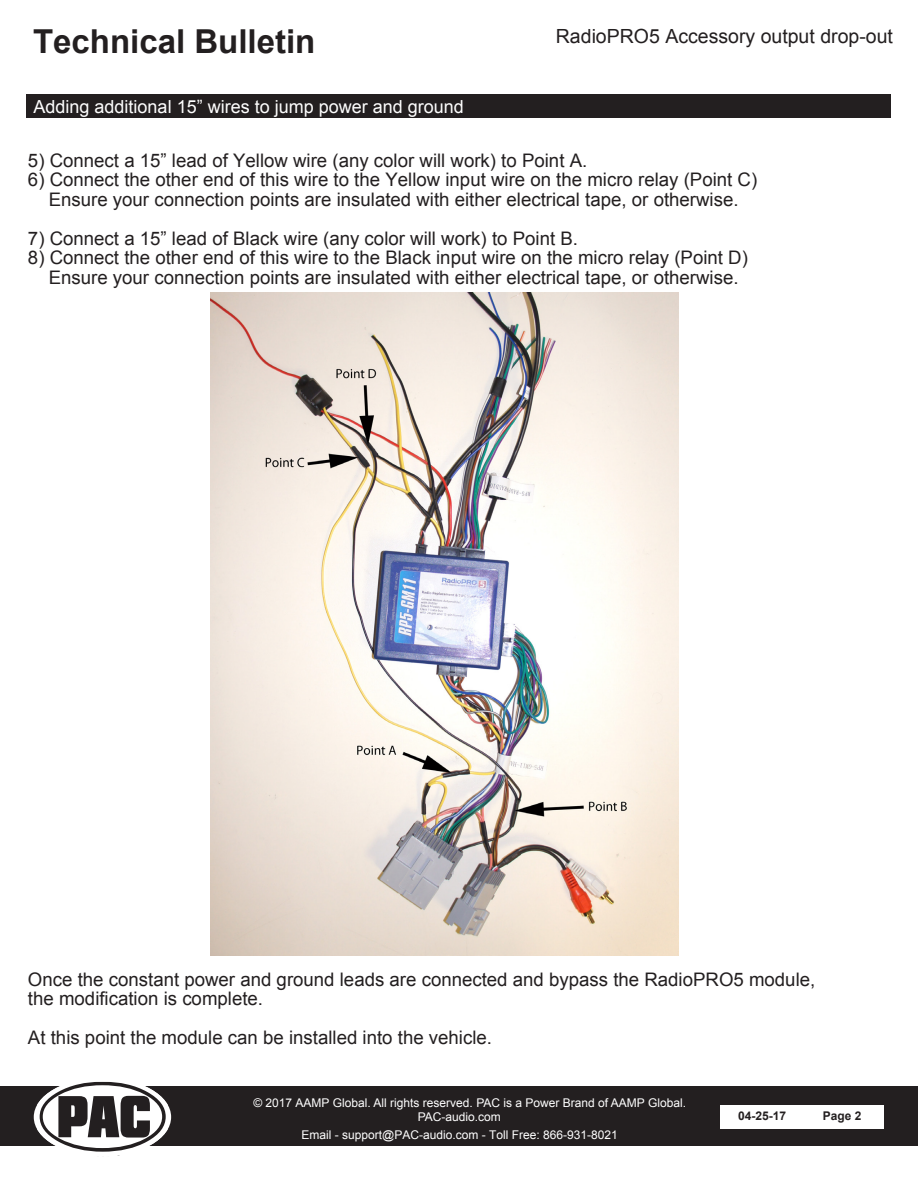
<style>
.page{position:relative;width:918px;height:1188px;background:#fff}
.page>*{position:absolute;margin:0;border:0;box-sizing:border-box;transform-origin:0 0}
.t1{font:700 33px "Arial";color:#231f20}
.t2{font:19.5px "Arial";color:#231f20}
.t3{font:18.6px/19.5px "Arial";color:#231f20}
.t4{font:18px "Arial";color:#fefefe}
.t5{font:12px/14.4px "Arial";color:#fff}
.t6{font:700 12px "Arial";color:#231f20}
</style>
<div class="page">
<div style="left:0;top:1087px;width:918px;height:59px;background:#231f20"></div>
<svg style="left:37px;top:1081px;width:130px;height:71px"></svg>
<div style="left:720px;top:1105px;width:164px;height:24px;background:#fff"></div>
<div style="left:26px;top:94px;width:865px;height:24px;background:#231f20"></div>
<img style="left:210px;top:292px;width:468px;height:664px">
<h1 class="t1" style="left:33px;top:20px;width:284px">Technical Bulletin</h1>
<p class="t4" style="left:34px;top:94px;width:432px">Adding additional 15” wires to jump power and ground</p>
<p class="t2" style="left:556px;top:23px;width:339px">RadioPRO5 Accessory output drop-out</p>
<p class="t3" style="left:28px;top:150px;width:561px">5) Connect a 15” lead of Yellow wire (any color will work) to Point A.</p>
<p class="t3" style="left:28px;top:170px;width:731px;text-align:center">6) Connect the other end of this wire to the Yellow input wire on the micro relay (Point C)<br>Ensure your connection points are insulated with either electrical tape, or otherwise.</p>
<p class="t3" style="left:28px;top:228px;width:552px">7) Connect a 15” lead of Black wire (any color will work) to Point B.</p>
<p class="t3" style="left:49px;top:248px;width:701px;text-indent:-21px">8) Connect the other end of this wire to the Black input wire on the micro relay (Point D)<br>Ensure your connection points are insulated with either electrical tape, or otherwise.</p>
<p class="t3" style="left:28px;top:969px;width:789px">Once the constant power and ground leads are connected and bypass the RadioPRO5 module, the modification is complete.</p>
<p class="t3" style="left:28px;top:1028px;width:466px">At this point the module can be installed into the vehicle.</p>
<p class="t5" style="left:418px;top:1096px;width:270px;text-indent:-164px">© 2017 AAMP Global. All rights reserved. PAC is a Power Brand of AAMP Global.<br>PAC-audio.com</p>
<p class="t5" style="left:302px;top:1127px;width:318px">Email - support@PAC-audio.com - Toll Free: 866-931-8021</p>
<p class="t6" style="left:738px;top:1108px;width:50px">04-25-17</p>
<p class="t6" style="left:823px;top:1108px;width:40px">Page 2</p>
</div>
